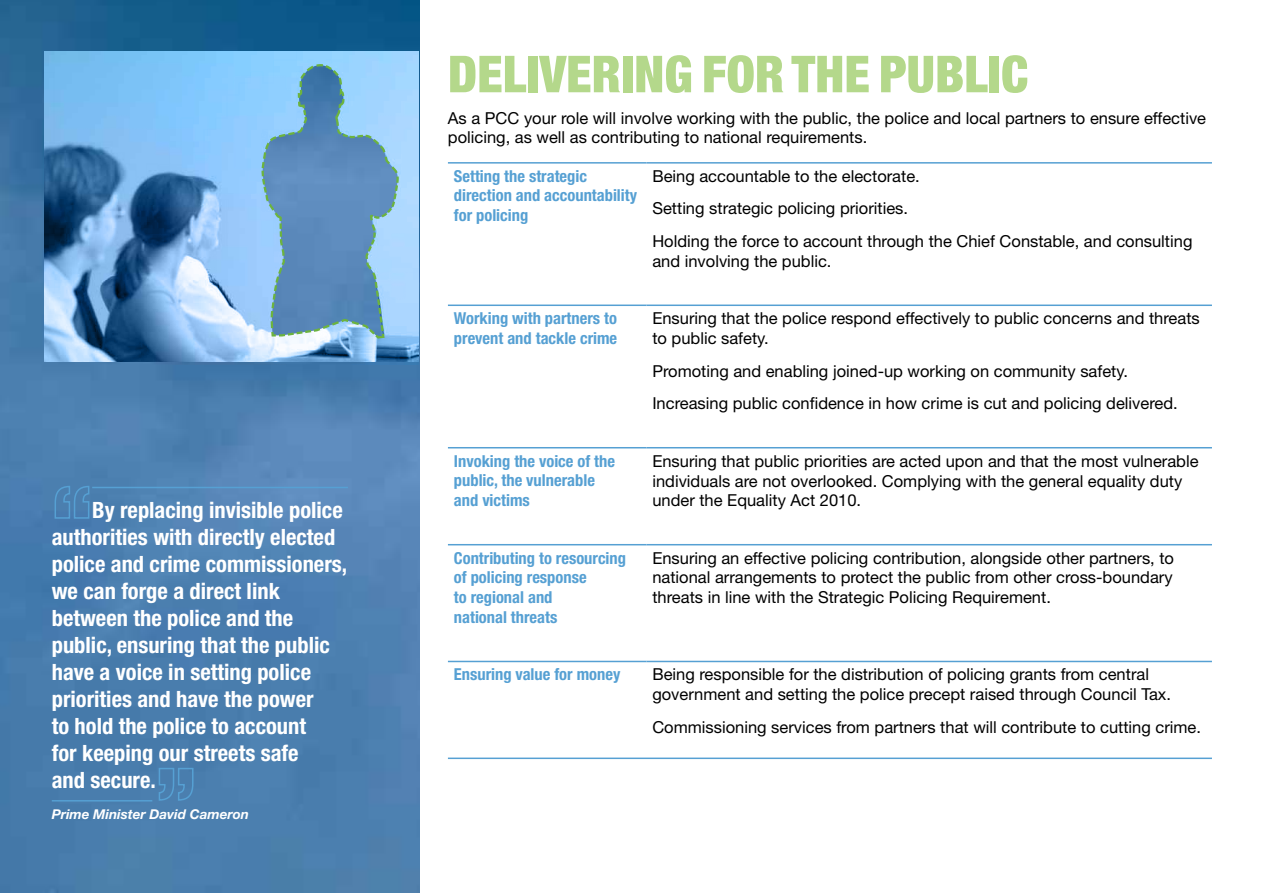
<style>
.page{position:relative;width:1263px;height:893px;background:#fff}
.page>*{position:absolute;margin:0;border:0;box-sizing:border-box;transform-origin:0 0}
.B_Head_solid{font:900 condensed 51px "Helvetica Neue";color:#b4d88b}
.New_pull_quote2{font:700 condensed 22.5px/27px "Helvetica Neue";color:#fff}
.Table_right{font:16.5px/19.8px "Helvetica Neue";color:#000}
.Table_left{font:700 condensed 16.5px/19.8px "Helvetica Neue";color:#56a0d3}
.Body{font:16.5px/19.8px "Helvetica Neue";color:#000}
.New_quote_ref{font:italic 700 13.5px "Helvetica Neue";color:#fff}
</style>
<div class="page">
<img style="left:0;top:0;width:419px;height:893px">
<hr style="left:448px;top:758px;width:764px;height:1px;background:#56a0d3">
<hr style="left:448px;top:162px;width:198px;height:2px;background:#56a0d3">
<hr style="left:646px;top:162px;width:566px;height:2px;background:#56a0d3">
<hr style="left:448px;top:305px;width:198px;height:1px;background:#56a0d3">
<hr style="left:646px;top:305px;width:566px;height:1px;background:#56a0d3">
<hr style="left:448px;top:447px;width:198px;height:1px;background:#56a0d3">
<hr style="left:646px;top:447px;width:566px;height:1px;background:#56a0d3">
<hr style="left:448px;top:544px;width:198px;height:1px;background:#56a0d3">
<hr style="left:646px;top:544px;width:566px;height:1px;background:#56a0d3">
<hr style="left:448px;top:661px;width:198px;height:1px;background:#56a0d3">
<hr style="left:646px;top:661px;width:566px;height:1px;background:#56a0d3">
<hr style="left:92px;top:487px;width:256px;height:1px;background:#56a0d3">
<hr style="left:52px;top:800px;width:100px;height:1px;background:#56a0d3">
<svg style="left:54px;top:485px;width:36px;height:34px"></svg>
<svg style="left:158px;top:767px;width:36px;height:34px"></svg>
<img style="left:45px;top:51px;width:374px;height:313px">
<svg style="left:260px;top:63px;width:140px;height:288px"></svg>
<p class="New_pull_quote2" style="left:52px;top:496px;width:297px;text-indent:40px">By replacing invisible police authorities with directly elected police and crime commissioners, we can forge a direct link between the police and the public, ensuring that the public have a voice in setting police priorities and have the power<br>to hold the police to account<br>for keeping our streets safe<br>and secure.</p>
<p class="New_quote_ref" style="left:52px;top:805px;width:199px">Prime Minister David Cameron</p>
<p class="B_Head_solid" style="left:448px;top:43px;width:582px">DELIVERING FOR THE PUBLIC</p>
<p class="Body" style="left:448px;top:108px;width:760px">As a PCC your role will involve working with the public, the police and local partners to ensure effective policing, as well as contributing to national requirements.</p>
<p class="Table_left" style="left:454px;top:166px;width:185px">Setting the strategic direction and accountability for policing</p>
<p class="Table_right" style="left:652px;top:166px;width:269px">Being accountable to the electorate.</p>
<p class="Table_right" style="left:652px;top:198px;width:257px">Setting strategic policing priorities.</p>
<p class="Table_right" style="left:652px;top:231px;width:542px">Holding the force to account through the Chief Constable, and consulting and involving the public.</p>
<p class="Table_left" style="left:454px;top:308px;width:165px">Working with partners to prevent and tackle crime</p>
<p class="Table_right" style="left:652px;top:308px;width:549px">Ensuring that the police respond effectively to public concerns and threats to public safety.</p>
<p class="Table_right" style="left:652px;top:361px;width:477px">Promoting and enabling joined-up working on community safety.</p>
<p class="Table_right" style="left:652px;top:393px;width:527px">Increasing public confidence in how crime is cut and policing delivered.</p>
<p class="Table_left" style="left:454px;top:451px;width:163px">Invoking the voice of the public, the vulnerable and victims</p>
<p class="Table_right" style="left:652px;top:451px;width:548px">Ensuring that public priorities are acted upon and that the most vulnerable individuals are not overlooked. Complying with the general equality duty under the Equality Act 2010.</p>
<p class="Table_left" style="left:454px;top:547px;width:174px">Contributing to resourcing of policing response<br>to regional and<br>national threats</p>
<p class="Table_right" style="left:652px;top:548px;width:523px;text-align:justify">Ensuring an effective policing contribution, alongside other partners, to national arrangements to protect the public from other cross-boundary threats in line with the Strategic Policing Requirement.</p>
<p class="Table_left" style="left:454px;top:664px;width:168px">Ensuring value for money</p>
<p class="Table_right" style="left:652px;top:664px;width:520px">Being responsible for the distribution of policing grants from central government and setting the police precept raised through Council Tax.</p>
<p class="Table_right" style="left:652px;top:717px;width:550px">Commissioning services from partners that will contribute to cutting crime.</p>
</div>
